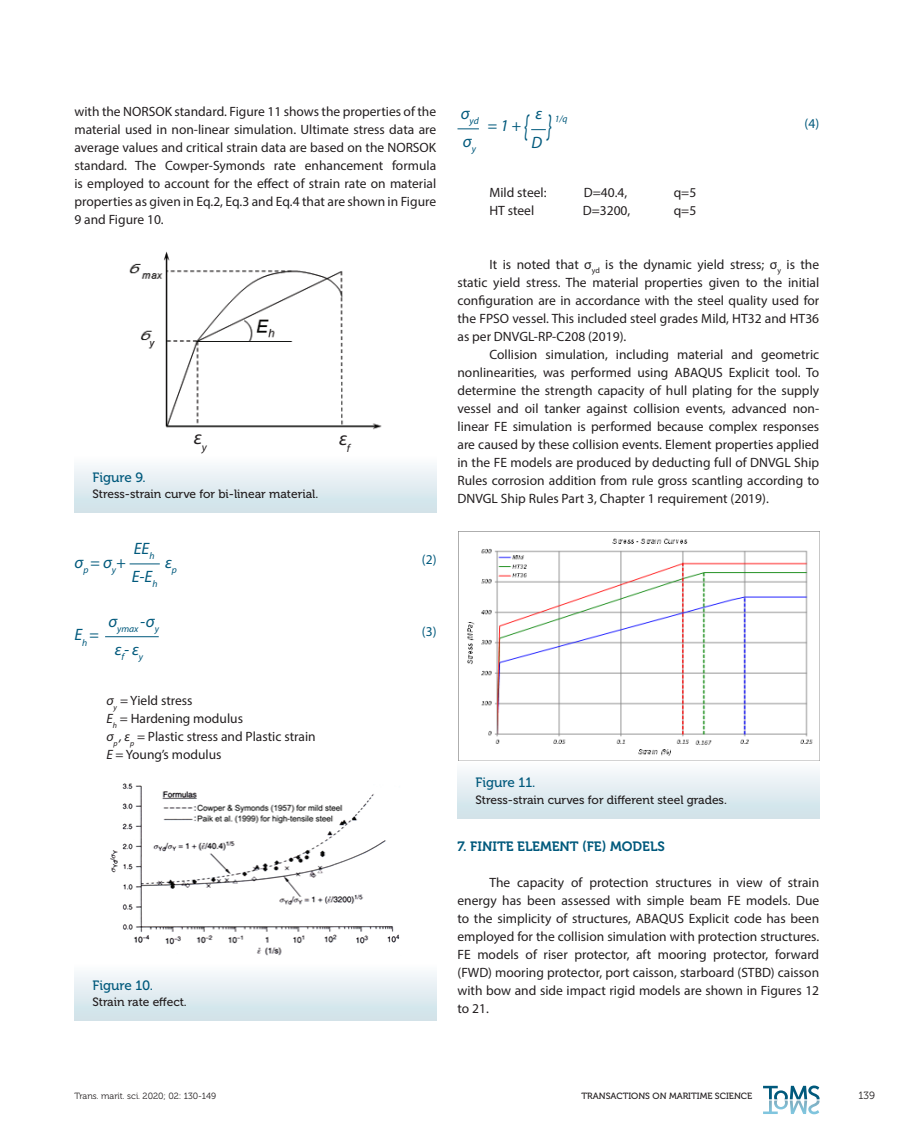
<style>
.page{position:relative;width:915px;height:1127px;background:#fff}
.page>*{position:absolute;margin:0;border:0;box-sizing:border-box;transform-origin:0 0}
.t1{font:italic 19.5px "Myriad Pro";color:#231f20}
.t2{font:italic 16.5px/28px "Myriad Pro";color:#00597c}
.t3{font:13.5px/18px "Myriad Pro";color:#231f20;text-align:justify}
.t4{font:13.5px "Museo 500";color:#00597c}
.t5{font:13.5px "Museo 700";color:#00597c}
.t6{font:13.5px "Myriad Pro";color:#00597c}
.t7{font:12px "Museo 500";color:#231f20}
.t8{font:10.5px "Museo 300";color:#231f20}
.t9{font:italic 9.6px "Myriad Pro";color:#00597c}
.t10{font:9px "Museo 300";color:#231f20}
.t11{font:9px "Museo 500";color:#231f20}
.s1{font-style:italic}
.s2{font-size:33px}
</style>
<div class="page">
<svg style="left:763px;top:1085px;width:56px;height:29px"></svg>
<img style="left:129px;top:252px;width:253px;height:177px">
<div style="left:74px;top:455px;width:362px;height:58px;background:linear-gradient(to bottom,#fdfdfe,#cde1e8)"></div>
<div style="left:74px;top:963px;width:362px;height:57px;background:linear-gradient(to bottom,#fdfdfe,#cce1e8)"></div>
<div style="left:457px;top:760px;width:362px;height:58px;background:linear-gradient(to bottom,#fdfdfe,#cde1e8)"></div>
<hr style="left:129px;top:563px;width:31px;height:1px;background:#00597c">
<hr style="left:105px;top:636px;width:54px;height:1px;background:#00597c">
<svg style="left:457px;top:128px;width:22px;height:1px"></svg>
<svg style="left:531px;top:129px;width:14px;height:1px"></svg>
<img style="left:110px;top:783px;width:290px;height:173px">
<img style="left:458px;top:531px;width:361px;height:229px">
<p class="t3" style="left:74px;top:103px;width:363px">with the NORSOK standard. Figure 11 shows the properties of the material used in non-linear simulation. Ultimate stress data are average values and critical strain data are based on the NORSOK standard. The Cowper-Symonds rate enhancement formula is employed to account for the effect of strain rate on material properties as given in Eq.2, Eq.3 and Eq.4 that are shown in Figure 9 and Figure 10.</p>
<h1 class="t1" style="left:194px;top:426px;width:14px">ε<sub>y</sub></h1>
<h1 class="t1" style="left:339px;top:427px;width:13px">ε<sub>f</sub></h1>
<p class="t4" style="left:92px;top:469px;width:55px">Figure 9.</p>
<p class="t7" style="left:92px;top:487px;width:227px">Stress-strain curve for bi-linear material.</p>
<p class="t2" style="left:132px;top:534px;width:27px">EE<sub>h<br></sub>E-E<sub>h</sub></p>
<p class="t6" style="left:422px;top:551px;width:16px">(2)</p>
<p class="t2" style="left:74px;top:548px;width:53px">σ<sub>p</sub> = σ<sub>y</sub>+</p>
<p class="t2" style="left:165px;top:548px;width:13px">ε<sub>p</sub></p>
<p class="t2" style="left:74px;top:621px;width:26px">E<sub>h</sub> =</p>
<p class="t9" style="left:108px;top:623px;width:52px"><sup>σ</sup>ymax <sup>-σ</sup>y</p>
<p class="t2" style="left:115px;top:635px;width:30px">ε<sub>f</sub>- ε<sub>y</sub></p>
<p class="t3" style="left:106px;top:691px;width:211px;text-align:left"><span class="s1">σ</span><sub>y</sub> = Yield stress<br><span class="s1">E</span><sub>h</sub> = Hardening modulus<br><span class="s1">σ</span><sub>p</sub> <span class="s1">, ε</span><sub>p</sub> = Plastic stress and Plastic strain<br><span class="s1">E</span> = Young’s modulus</p>
<p class="t4" style="left:92px;top:977px;width:62px">Figure 10.</p>
<p class="t7" style="left:92px;top:995px;width:96px">Strain rate effect.</p>
<p class="t6" style="left:422px;top:623px;width:16px">(3)</p>
<p class="t9" style="left:460px;top:115px;width:20px"><sup>σ</sup>yd</p>
<p class="t9" style="left:535px;top:113px;width:34px"><sup>ε</sup> 1/q</p>
<p class="t2" style="left:462px;top:127px;width:15px">σ<sub>y</sub></p>
<p class="t2" style="left:531px;top:128px;width:12px">D</p>
<p class="t2" style="left:487px;top:111px;width:66px">= 1 + <span class="s2">{ }</span></p>
<p class="t3" style="left:489px;top:183px;width:59px">Mild steel:</p>
<p class="t3" style="left:583px;top:183px;width:45px">D=40.4,</p>
<p class="t3" style="left:673px;top:183px;width:24px">q=5</p>
<p class="t3" style="left:489px;top:201px;width:46px">HT steel</p>
<p class="t3" style="left:582px;top:201px;width:49px">D=3200,</p>
<p class="t3" style="left:673px;top:201px;width:24px">q=5</p>
<p class="t6" style="left:804px;top:116px;width:16px">(4)</p>
<p class="t3" style="left:457px;top:255px;width:363px;text-indent:32px">It is noted that σ<sub>yd</sub> is the dynamic yield stress; σ<sub>y</sub> is the static yield stress. The material properties given to the initial configuration are in accordance with the steel quality used for the FPSO vessel. This included steel grades Mild, HT32 and HT36 as per DNVGL-RP-C208 (2019).</p>
<p class="t3" style="left:457px;top:345px;width:363px;text-indent:32px">Collision simulation, including material and geometric nonlinearities, was performed using ABAQUS Explicit tool. To determine the strength capacity of hull plating for the supply vessel and oil tanker against collision events, advanced non&shy;linear FE simulation is performed because complex responses are caused by these collision events. Element properties applied in the FE models are produced by deducting full of DNVGL Ship Rules corrosion addition from rule gross scantling according to DNVGL Ship Rules Part 3, Chapter 1 requirement (2019).</p>
<p class="t4" style="left:475px;top:775px;width:61px">Figure 11.</p>
<p class="t7" style="left:475px;top:793px;width:253px">Stress-strain curves for different steel grades.</p>
<p class="t5" style="left:457px;top:839px;width:209px">7. FINITE ELEMENT (FE) MODELS</p>
<p class="t3" style="left:457px;top:873px;width:363px;text-indent:32px">The capacity of protection structures in view of strain energy has been assessed with simple beam FE models. Due to the simplicity of structures, ABAQUS Explicit code has been employed for the collision simulation with protection structures.<br>FE models of riser protector, aft mooring protector, forward (FWD) mooring protector, port caisson, starboard (STBD) caisson with bow and side impact rigid models are shown in Figures 12 to 21.</p>
<p class="t10" style="left:74px;top:1091px;width:143px">Trans. marit. sci. 2020; 02: 130-149</p>
<p class="t11" style="left:581px;top:1091px;width:172px">TRANSACTIONS ON MARITIME SCIENCE</p>
<p class="t8" style="left:858px;top:1090px;width:18px">139</p>
</div>
